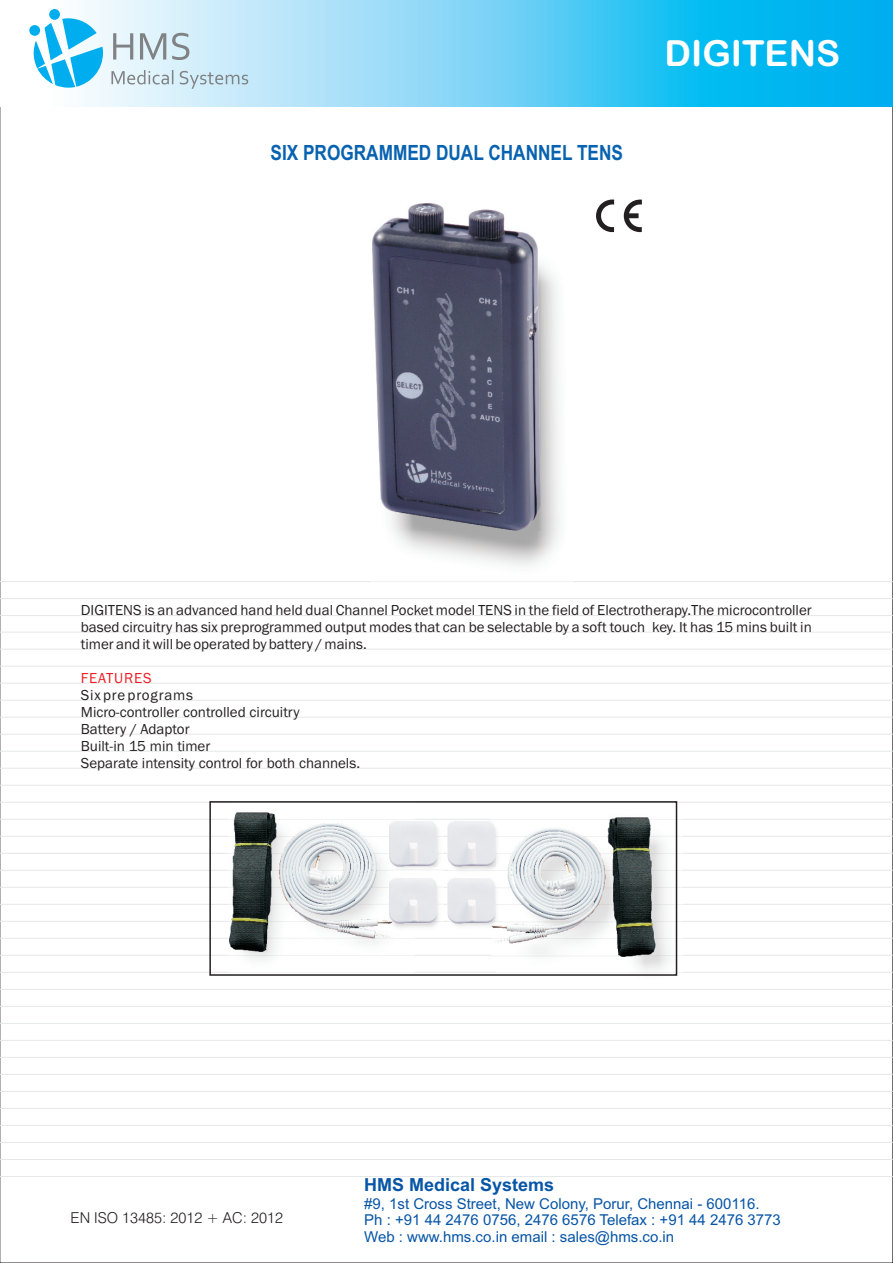
<style>
.page{position:relative;width:893px;height:1263px;background:#fff}
.page>*{position:absolute;margin:0;border:0;box-sizing:border-box;transform-origin:0 0}
.t1{font:36px "Arial Rounded MT Bold";color:#fff}
.t2{font:700 21px "Arial Narrow";color:#0762b0}
.t3{font:700 18px "Arial";color:#0755a6}
.t4{font:15px/17px "Franklin Gothic";color:#231f20;text-align:justify}
.t5{font:15px/16.8px "Arial";color:#0755a6}
.t6{font:300 15px "Swiss 721 BT";color:#231f20}
.t7{font:15px "Franklin Gothic";letter-spacing:.055em;color:#ee1d23}
</style>
<div class="page">
<svg style="left:30px;top:0;width:863px;height:107px;background:#69d1f5"></svg>
<svg style="left:34px;top:18px;width:69px;height:70px"></svg>
<div style="left:29px;top:25px;width:11px;height:11px;background:#00aeef;border-radius:50%"></div>
<div style="left:49px;top:9px;width:11px;height:11px;background:#00aeef;border-radius:50%"></div>
<svg style="left:113px;top:33px;width:76px;height:27px;background:#bfcdd3"></svg>
<svg style="left:111px;top:70px;width:137px;height:19px;background:#c6dae3"></svg>
<hr style="left:0;top:1142px;width:893px;height:1px;background:#e6e7e9">
<hr style="left:0;top:1159px;width:893px;height:1px;background:#e6e7e9">
<hr style="left:0;top:1176px;width:893px;height:1px;background:#e6e7e9">
<hr style="left:0;top:615px;width:893px;height:1px;background:#e6e7e9">
<hr style="left:0;top:598px;width:893px;height:1px;background:#e6e7e9">
<hr style="left:0;top:581px;width:893px;height:1px;background:#e6e7e9">
<hr style="left:0;top:632px;width:893px;height:1px;background:#e6e7e9">
<hr style="left:0;top:649px;width:893px;height:1px;background:#e6e7e9">
<hr style="left:0;top:666px;width:893px;height:1px;background:#e6e7e9">
<hr style="left:0;top:683px;width:893px;height:1px;background:#e6e7e9">
<hr style="left:0;top:700px;width:893px;height:1px;background:#e6e7e9">
<hr style="left:0;top:717px;width:893px;height:1px;background:#e6e7e9">
<hr style="left:0;top:734px;width:893px;height:1px;background:#e6e7e9">
<hr style="left:0;top:751px;width:893px;height:1px;background:#e6e7e9">
<hr style="left:0;top:768px;width:893px;height:1px;background:#e6e7e9">
<hr style="left:0;top:785px;width:893px;height:1px;background:#e6e7e9">
<hr style="left:0;top:802px;width:893px;height:1px;background:#e6e7e9">
<hr style="left:0;top:819px;width:893px;height:1px;background:#e6e7e9">
<hr style="left:0;top:836px;width:893px;height:1px;background:#e6e7e9">
<hr style="left:0;top:853px;width:893px;height:1px;background:#e6e7e9">
<hr style="left:0;top:870px;width:893px;height:1px;background:#e6e7e9">
<hr style="left:0;top:887px;width:893px;height:1px;background:#e6e7e9">
<hr style="left:0;top:904px;width:893px;height:1px;background:#e6e7e9">
<hr style="left:0;top:921px;width:893px;height:1px;background:#e6e7e9">
<hr style="left:0;top:938px;width:893px;height:1px;background:#e6e7e9">
<hr style="left:0;top:955px;width:893px;height:1px;background:#e6e7e9">
<hr style="left:0;top:972px;width:893px;height:1px;background:#e6e7e9">
<hr style="left:0;top:989px;width:893px;height:1px;background:#e6e7e9">
<hr style="left:0;top:1006px;width:893px;height:1px;background:#e6e7e9">
<hr style="left:0;top:1023px;width:893px;height:1px;background:#e6e7e9">
<hr style="left:0;top:1040px;width:893px;height:1px;background:#e6e7e9">
<hr style="left:0;top:1057px;width:893px;height:1px;background:#e6e7e9">
<hr style="left:0;top:1074px;width:893px;height:1px;background:#e6e7e9">
<hr style="left:0;top:1091px;width:893px;height:1px;background:#e6e7e9">
<hr style="left:0;top:1108px;width:893px;height:1px;background:#e6e7e9">
<hr style="left:0;top:1125px;width:893px;height:1px;background:#e6e7e9">
<img style="left:371px;top:265px;width:203px;height:317px">
<img style="left:372px;top:203px;width:168px;height:327px">
<svg style="left:596px;top:199px;width:18px;height:33px"></svg>
<svg style="left:624px;top:199px;width:18px;height:33px"></svg>
<img style="left:228px;top:819px;width:187px;height:154px">
<img style="left:230px;top:812px;width:163px;height:142px">
<img style="left:496px;top:812px;width:186px;height:164px">
<img style="left:492px;top:812px;width:163px;height:146px">
<img style="left:389px;top:821px;width:55px;height:53px">
<img style="left:390px;top:820px;width:47px;height:46px">
<img style="left:389px;top:880px;width:55px;height:52px">
<img style="left:390px;top:878px;width:47px;height:45px">
<img style="left:448px;top:822px;width:55px;height:53px">
<img style="left:447px;top:820px;width:48px;height:46px">
<img style="left:454px;top:879px;width:48px;height:53px">
<img style="left:447px;top:878px;width:48px;height:45px">
<div style="left:209px;top:801px;width:468px;height:175px;border:1px solid #231f20"></div>
<h2 class="t2" style="left:271px;top:145px;width:354px">SIX PROGRAMMED DUAL CHANNEL TENS</h2>
<h1 class="t1" style="left:664px;top:40px;width:177px">DIGITENS</h1>
<p class="t4" style="left:81px;top:603px;width:732px">DIGITENS is an advanced hand held dual Channel Pocket model TENS in the field of Electrotherapy.The microcontroller based circuitry has six preprogrammed output modes that can be selectable by a soft touch key. It has 15 mins built in timer and it will be operated by battery / mains.</p>
<p class="t7" style="left:81px;top:672px;width:72px">FEATURES</p>
<p class="t4" style="left:81px;top:687px;width:281px;text-align:left">Six pre programs<br>Micro-controller controlled circuitry<br>Battery / Adaptor<br>Built-in 15 min timer<br>Separate intensity control for both channels.</p>
<p class="t6" style="left:71px;top:1212px;width:214px">EN ISO 13485: 2012 + AC: 2012</p>
<p class="t3" style="left:364px;top:1178px;width:192px">HMS Medical Systems</p>
<p class="t5" style="left:364px;top:1196px;width:418px">#9, 1st Cross Street, New Colony, Porur, Chennai - 600116.<br>Ph : +91 44 2476 0756, 2476 6576 Telefax : +91 44 2476 3773<br>Web : www.hms.co.in email : sales@hms.co.in</p>
</div>
